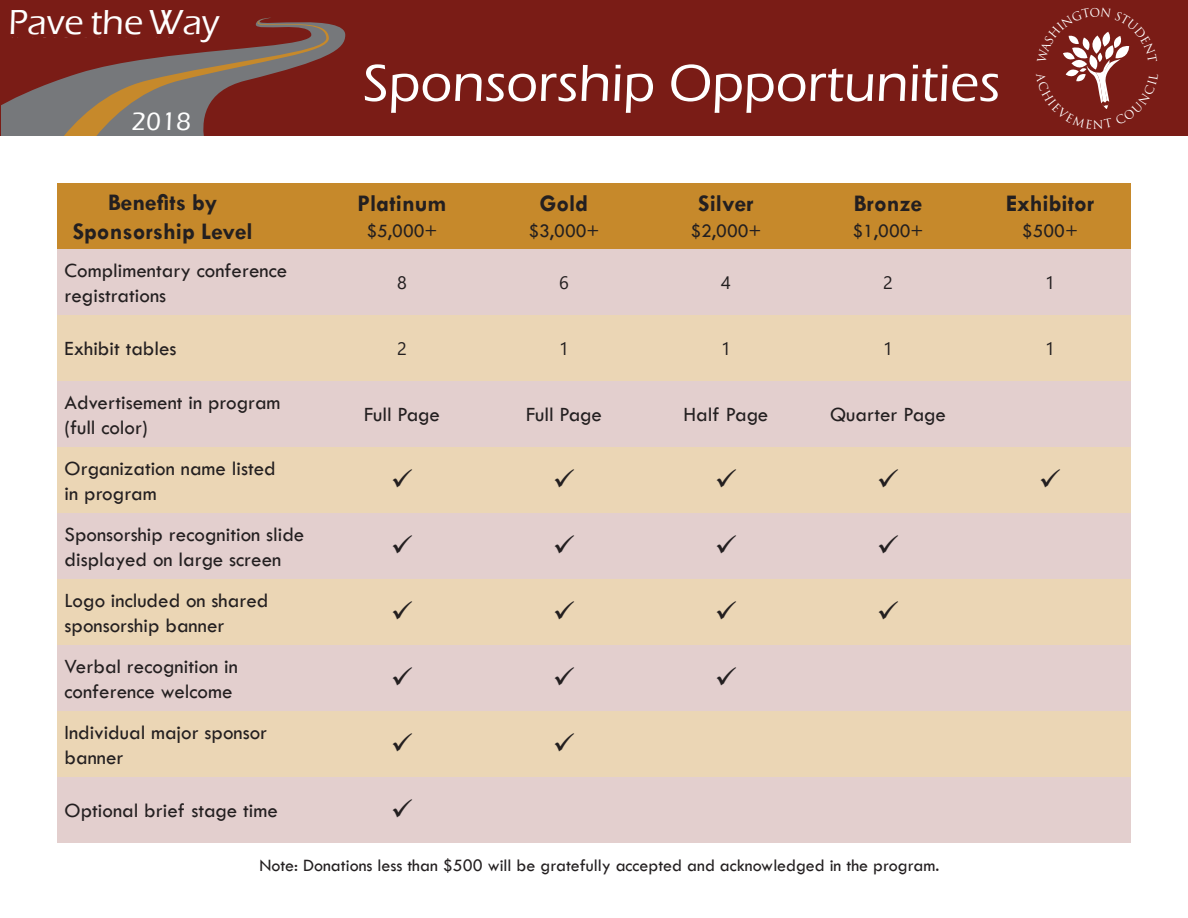
<style>
.page{position:relative;width:1188px;height:918px;background:#fff}
.page>*{position:absolute;margin:0;border:0;box-sizing:border-box;transform-origin:0 0}
.t1{font:500 54px "Eras ITC";color:#fff}
.t2{font:500 35.7px "Eras ITC";color:#fff}
.t3{font:500 26.25px "Eras ITC";color:#fff}
.t4{font:700 24px/28.8px "Tw Cen";color:#231f20;text-align:center}
.t5{font:21px/25.2px "Tw Cen";color:#231f20}
.t6{font:19.5px "Tw Cen";color:#231f20}
.t7{font:18px "Tw Cen";color:#231f20}
.t8{font:18px "Segoe UI";color:#231f20}
</style>
<div class="page">
<div style="left:0;top:0;width:1188px;height:135px;background:#7a1c16"></div>
<div style="left:57px;top:183px;width:1074px;height:66px;background:#c6892b"></div>
<div style="left:57px;top:249px;width:1074px;height:594px;background:#e3cfce"></div>
<svg style="left:57px;top:315px;width:1074px;height:462px;background:#e7d2bf"></svg>
<svg style="left:1px;top:18px;width:344px;height:117px"></svg>
<div style="left:282px;top:64px;width:75px;height:72px;background:#7a1c16;border-radius:50%"></div>
<div style="left:2px;top:37px;width:198px;height:8px;background:#7a1c16"></div>
<svg style="left:393px;top:469px;width:19px;height:18px"></svg>
<svg style="left:555px;top:469px;width:19px;height:18px"></svg>
<svg style="left:717px;top:469px;width:19px;height:18px"></svg>
<svg style="left:879px;top:469px;width:19px;height:18px"></svg>
<svg style="left:1041px;top:469px;width:19px;height:18px"></svg>
<svg style="left:393px;top:535px;width:19px;height:18px"></svg>
<svg style="left:555px;top:535px;width:19px;height:18px"></svg>
<svg style="left:717px;top:535px;width:19px;height:18px"></svg>
<svg style="left:879px;top:535px;width:19px;height:18px"></svg>
<svg style="left:393px;top:601px;width:19px;height:18px"></svg>
<svg style="left:555px;top:601px;width:19px;height:18px"></svg>
<svg style="left:717px;top:601px;width:19px;height:18px"></svg>
<svg style="left:879px;top:601px;width:19px;height:18px"></svg>
<svg style="left:393px;top:667px;width:19px;height:18px"></svg>
<svg style="left:555px;top:667px;width:19px;height:18px"></svg>
<svg style="left:717px;top:667px;width:19px;height:18px"></svg>
<svg style="left:393px;top:733px;width:19px;height:18px"></svg>
<svg style="left:555px;top:733px;width:19px;height:18px"></svg>
<svg style="left:393px;top:799px;width:19px;height:18px"></svg>
<svg style="left:1063px;top:31px;width:67px;height:78px"></svg>
<p class="t2" style="left:8px;top:2px;width:212px">Pave theWay</p>
<p class="t3" style="left:131px;top:107px;width:61px">2018</p>
<p class="t1" style="left:363px;top:53px;width:639px">Sponsorship Opportunities</p>
<p class="t4" style="left:73px;top:187px;width:181px">Benefits by<br>Sponsorship Level</p>
<p class="t4" style="left:357px;top:188px;width:91px">Platinum</p>
<p class="t6" style="left:366px;top:220px;width:73px">$5,000+</p>
<p class="t4" style="left:540px;top:188px;width:50px">Gold</p>
<p class="t6" style="left:528px;top:220px;width:73px">$3,000+</p>
<p class="t4" style="left:698px;top:188px;width:57px">Silver</p>
<p class="t6" style="left:690px;top:220px;width:73px">$2,000+</p>
<p class="t4" style="left:854px;top:188px;width:70px">Bronze</p>
<p class="t6" style="left:852px;top:220px;width:73px">$1,000+</p>
<p class="t4" style="left:1006px;top:188px;width:90px">Exhibitor</p>
<p class="t6" style="left:1022px;top:220px;width:58px">$500+</p>
<p class="t5" style="left:64px;top:257px;width:224px">Complimentary conference registrations</p>
<p class="t8" style="left:397px;top:268px;width:11px">8</p>
<p class="t8" style="left:559px;top:268px;width:11px">6</p>
<p class="t8" style="left:721px;top:268px;width:11px">4</p>
<p class="t8" style="left:883px;top:268px;width:11px">2</p>
<p class="t8" style="left:1045px;top:268px;width:11px">1</p>
<p class="t5" style="left:64px;top:336px;width:114px">Exhibit tables</p>
<p class="t8" style="left:397px;top:334px;width:11px">2</p>
<p class="t8" style="left:559px;top:334px;width:11px">1</p>
<p class="t8" style="left:721px;top:334px;width:11px">1</p>
<p class="t8" style="left:883px;top:334px;width:11px">1</p>
<p class="t8" style="left:1045px;top:334px;width:11px">1</p>
<p class="t5" style="left:64px;top:389px;width:218px">Advertisement in program (full color)</p>
<p class="t5" style="left:364px;top:402px;width:77px">Full Page</p>
<p class="t5" style="left:526px;top:402px;width:77px">Full Page</p>
<p class="t5" style="left:684px;top:402px;width:86px">Half Page</p>
<p class="t5" style="left:830px;top:402px;width:117px">Quarter Page</p>
<p class="t5" style="left:64px;top:455px;width:213px">Organization name listed in program</p>
<p class="t5" style="left:64px;top:521px;width:241px">Sponsorship recognition slide displayed on large screen</p>
<p class="t5" style="left:64px;top:587px;width:205px">Logo included on shared sponsorship banner</p>
<p class="t5" style="left:64px;top:653px;width:175px">Verbal recognition in conference welcome</p>
<p class="t5" style="left:64px;top:719px;width:204px">Individual major sponsor banner</p>
<p class="t5" style="left:64px;top:798px;width:215px">Optional brief stage time</p>
<p class="t7" style="left:259px;top:855px;width:682px">Note: Donations less than $500 will be gratefully accepted and acknowledged in the program.</p>
</div>
